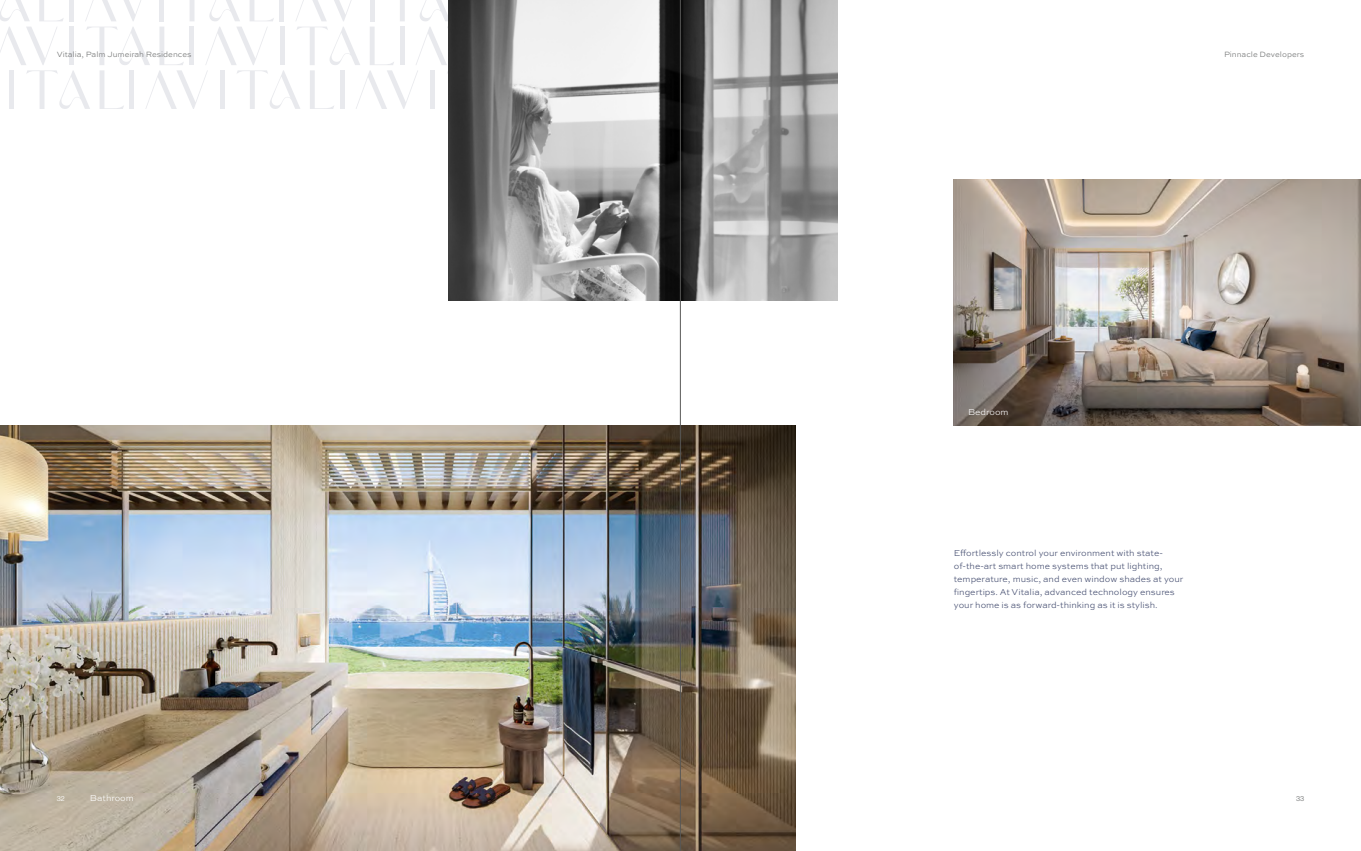
<style>
.page{position:relative;width:1361px;height:851px;background:#fff}
.page>*{position:absolute;margin:0;border:0;box-sizing:border-box;transform-origin:0 0}
.t1{font:300 9px/13px "Sweet Sans Pro";color:#424b6e}
.t2{font:300 9px "Sweet Sans Pro";color:#fff}
.t3{font:300 8px "Sweet Sans Pro";color:#6e7070}
.t4{font:7px "PP Neue Montreal";color:#fff}
.t5{font:7px "PP Neue Montreal";color:#6e7070}
</style>
<div class="page">
<div style="left:69px;top:0;width:5px;height:21px;background:#e8e9ed"></div>
<svg style="left:39px;top:0;width:25px;height:21px"></svg>
<svg style="left:0;top:0;width:30px;height:21px"></svg>
<svg style="left:85px;top:0;width:31px;height:21px"></svg>
<svg style="left:124px;top:0;width:17px;height:21px"></svg>
<div style="left:159px;top:0;width:5px;height:21px;background:#e8e9ed"></div>
<div style="left:279px;top:0;width:5px;height:21px;background:#e8e9ed"></div>
<svg style="left:250px;top:0;width:24px;height:21px"></svg>
<svg style="left:190px;top:0;width:50px;height:21px"></svg>
<svg style="left:296px;top:0;width:31px;height:21px"></svg>
<svg style="left:334px;top:0;width:18px;height:21px"></svg>
<div style="left:370px;top:0;width:5px;height:21px;background:#e8e9ed"></div>
<svg style="left:400px;top:0;width:48px;height:21px"></svg>
<svg style="left:0;top:27px;width:448px;height:82px"></svg>
<img style="left:448px;top:0;width:389px;height:300px">
<img style="left:954px;top:180px;width:407px;height:245px">
<img style="left:0;top:425px;width:795px;height:425px">
<hr style="left:680px;top:0;width:1px;height:850px;background:#575756">
<p class="t3" style="left:57px;top:48px;width:136px">Vitalia, Palm Jumeirah Residences</p>
<p class="t3" style="left:1224px;top:48px;width:82px">Pinnacle Developers</p>
<p class="t2" style="left:968px;top:406px;width:42px">Bedroom</p>
<p class="t1" style="left:954px;top:546px;width:231px">Effortlessly control your environment with state&shy;of-the-art smart home systems that put lighting, temperature, music, and even window shades at your fingertips. At Vitalia, advanced technology ensures your home is as forward-thinking as it is stylish.</p>
<p class="t2" style="left:90px;top:791px;width:45px">Bathroom</p>
<p class="t4" style="left:57px;top:794px;width:9px">32</p>
<p class="t5" style="left:1296px;top:794px;width:10px">33</p>
</div>
